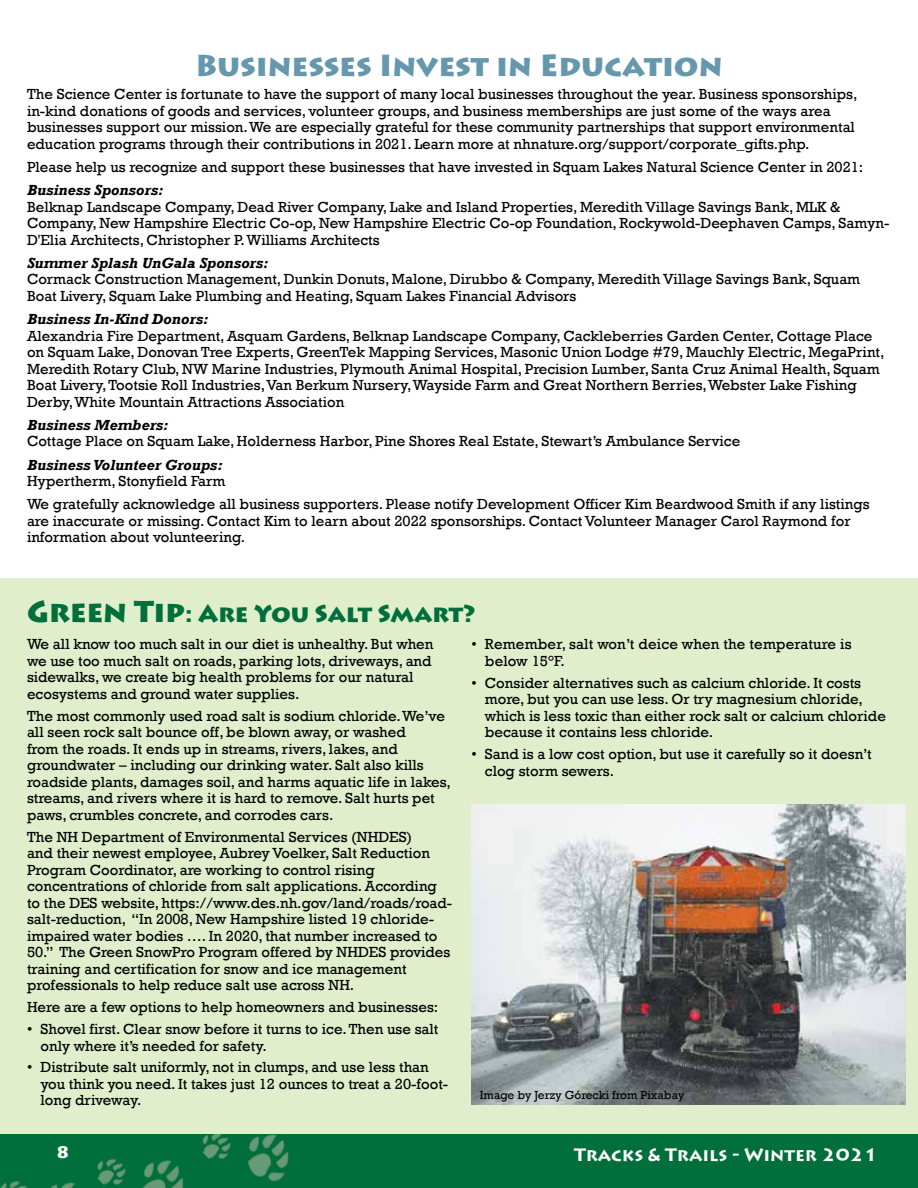
<style>
.page{position:relative;width:918px;height:1188px;background:#fff}
.page>*{position:absolute;margin:0;border:0;box-sizing:border-box;transform-origin:0 0}
.t1{font:900 30px "Lithos Pro";color:#6698ad}
.t2{font:900 24px "Lithos Pro";letter-spacing:-.01em;color:#006f3b}
.t3{font:700 18px "Lithos Pro";color:#fff}
.t4{font:900 16.5px "Lithos Pro";color:#fff}
.t5{font:15px/16.5px "Rockwell";color:#000}
.t6{font:italic 700 15px "Rockwell";color:#000}
.t7{font:12px "Rockwell";color:#000}
.s1{font-size:30px}
</style>
<div class="page">
<div style="left:0;top:1134px;width:918px;height:54px;background:#006f3b"></div>
<img style="left:0;top:1181px;width:75px;height:7px">
<img style="left:202px;top:1134px;width:87px;height:48px">
<img style="left:97px;top:1158px;width:87px;height:30px">
<div style="left:0;top:578px;width:918px;height:556px;background:#e0eecb"></div>
<img style="left:471px;top:804px;width:435px;height:300px">
<h1 class="t1" style="left:195px;top:47px;width:529px">Businesses Invest in Education</h1>
<p class="t5" style="left:27px;top:86px;width:832px">The Science Center is fortunate to have the support of many local businesses throughout the year. Business sponsorships, in-kind donations of goods and services, volunteer groups, and business memberships are just some of the ways area businesses support our mission. We are especially grateful for these community partnerships that support environmental education programs through their contributions in 2021. Learn more at nhnature.org/support/corporate_gifts.php.</p>
<p class="t5" style="left:27px;top:159px;width:838px">Please help us recognize and support these businesses that have invested in Squam Lakes Natural Science Center in 2021:</p>
<p class="t6" style="left:27px;top:181px;width:138px">Business Sponsors:</p>
<p class="t5" style="left:27px;top:199px;width:864px">Belknap Landscape Company, Dead River Company, Lake and Island Properties, Meredith Village Savings Bank, MLK &amp;<br>Company, New Hampshire Electric Co-op, New Hampshire Electric Co-op Foundation, Rockywold-Deephaven Camps, Samyn-<br>D'Elia Architects, Christopher P. Williams Architects</p>
<p class="t6" style="left:27px;top:254px;width:243px">Summer Splash UnGala Sponsors:</p>
<p class="t5" style="left:27px;top:271px;width:835px">Cormack Construction Management, Dunkin Donuts, Malone, Dirubbo &amp; Company, Meredith Village Savings Bank, Squam<br>Boat Livery, Squam Lake Plumbing and Heating, Squam Lakes Financial Advisors</p>
<p class="t6" style="left:27px;top:310px;width:183px">Business In-Kind Donors:</p>
<p class="t5" style="left:27px;top:328px;width:859px">Alexandria Fire Department, Asquam Gardens, Belknap Landscape Company, Cackleberries Garden Center, Cottage Place on Squam Lake, Donovan Tree Experts, GreenTek Mapping Services, Masonic Union Lodge #79, Mauchly Electric, MegaPrint, Meredith Rotary Club, NW Marine Industries, Plymouth Animal Hospital, Precision Lumber, Santa Cruz Animal Health, Squam Boat Livery, Tootsie Roll Industries, Van Berkum Nursery, Wayside Farm and Great Northern Berries, Webster Lake Fishing Derby, White Mountain Attractions Association</p>
<p class="t6" style="left:27px;top:416px;width:143px">Business Members:</p>
<p class="t5" style="left:27px;top:433px;width:715px">Cottage Place on Squam Lake, Holderness Harbor, Pine Shores Real Estate, Stewart’s Ambulance Service</p>
<p class="t6" style="left:27px;top:456px;width:197px">Business Volunteer Groups:</p>
<p class="t5" style="left:27px;top:470px;width:844px;line-height:23.2px">Hypertherm, Stonyfield Farm<br>We gratefully acknowledge all business supporters. Please notify Development Officer Kim Beardwood Smith if any listings</p>
<p class="t5" style="left:27px;top:513px;width:825px">are inaccurate or missing. Contact Kim to learn about 2022 sponsorships. Contact Volunteer Manager Carol Raymond for information about volunteering.</p>
<h2 class="t2" style="left:27px;top:598px;width:450px"><span class="s1">Green Tip</span>: Are You Salt Smart?</h2>
<p class="t5" style="left:27px;top:636px;width:408px">We all know too much salt in our diet is unhealthy. But when we use too much salt on roads, parking lots, driveways, and sidewalks, we create big health problems for our natural ecosystems and ground water supplies.</p>
<p class="t5" style="left:27px;top:708px;width:426px">The most commonly used road salt is sodium chloride. We’ve all seen rock salt bounce off, be blown away, or washed<br>from the roads. It ends up in streams, rivers, lakes, and groundwater – including our drinking water. Salt also kills roadside plants, damages soil, and harms aquatic life in lakes, streams, and rivers where it is hard to remove. Salt hurts pet paws, crumbles concrete, and corrodes cars.</p>
<p class="t5" style="left:27px;top:829px;width:427px">The NH Department of Environmental Services (NHDES)<br>and their newest employee, Aubrey Voelker, Salt Reduction Program Coordinator, are working to control rising concentrations of chloride from salt applications. According to the DES website, https://www.des.nh.gov/land/roads/road&shy;salt-reduction, “In 2008, New Hampshire listed 19 chloride&shy;impaired water bodies …. In 2020, that number increased to 50.” The Green SnowPro Program offered by NHDES provides training and certification for snow and ice management professionals to help reduce salt use across NH.</p>
<p class="t5" style="left:27px;top:999px;width:413px">Here are a few options to help homeowners and businesses:</p>
<p class="t5" style="left:40px;top:1021px;width:400px;text-indent:-14px">• Shovel first. Clear snow before it turns to ice. Then use salt only where it’s needed for safety.</p>
<p class="t5" style="left:40px;top:1059px;width:409px;text-indent:-14px">• Distribute salt uniformly, not in clumps, and use less than you think you need. It takes just 12 ounces to treat a 20-foot&shy;long driveway.</p>
<p class="t5" style="left:485px;top:636px;width:368px;text-indent:-14px">• Remember, salt won’t deice when the temperature is below 15°F.</p>
<p class="t5" style="left:485px;top:675px;width:403px;text-indent:-14px">• Consider alternatives such as calcium chloride. It costs more, but you can use less. Or try magnesium chloride, which is less toxic than either rock salt or calcium chloride because it contains less chloride.</p>
<p class="t5" style="left:485px;top:746px;width:388px;text-indent:-14px">• Sand is a low cost option, but use it carefully so it doesn’t clog storm sewers.</p>
<p class="t7" style="left:480px;top:1088px;width:206px">Image by Jerzy Górecki from Pixabay</p>
<p class="t4" style="left:56px;top:1142px;width:15px">8</p>
<p class="t3" style="left:574px;top:1144px;width:305px">Tracks &amp; Trails - Winter 2021</p>
</div>
